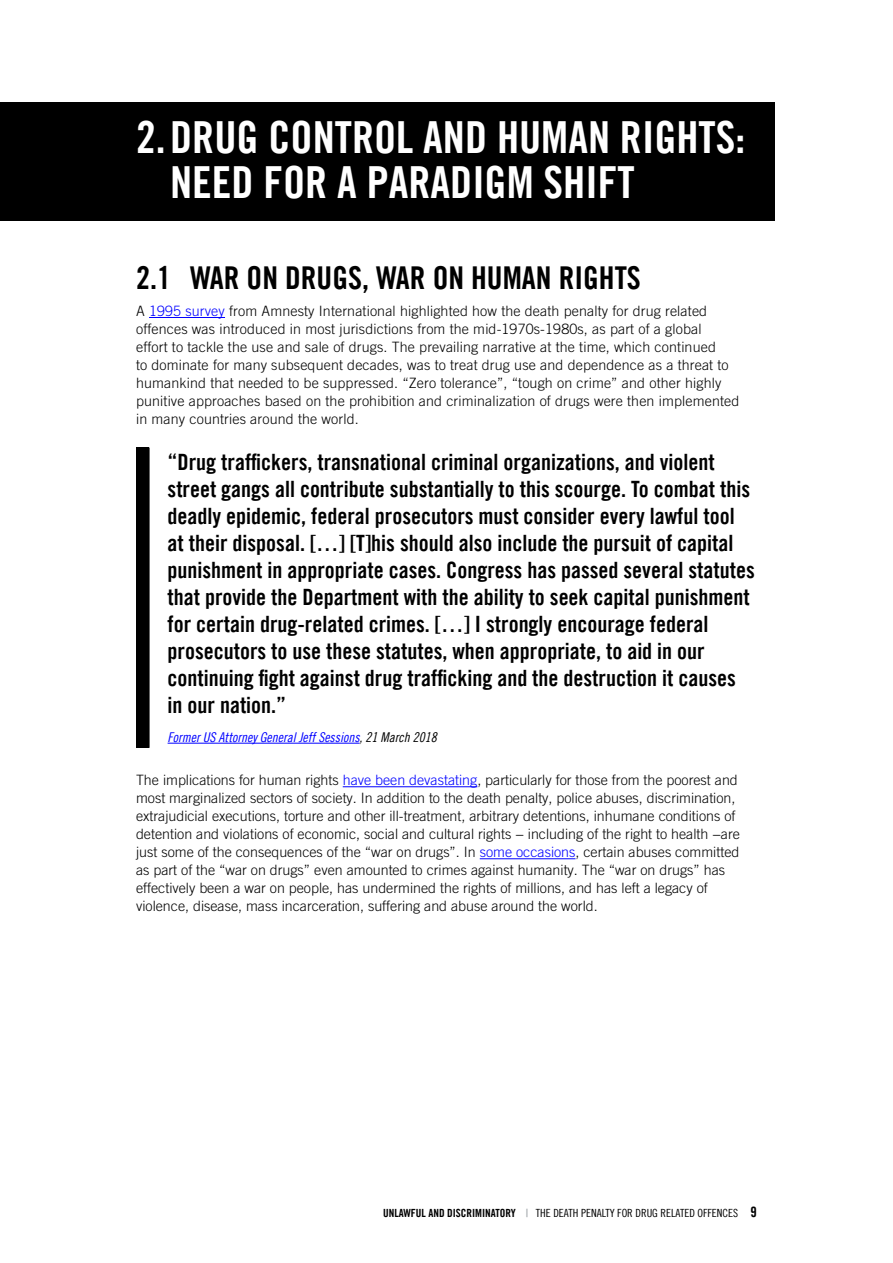
<style>
.page{position:relative;width:893px;height:1263px;background:#fff}
.page>*{position:absolute;margin:0;border:0;box-sizing:border-box;transform-origin:0 0}
.t1{font:44.25px/45px "Amnesty Trade Gothic Bd Cn 20";color:#fff}
.h2-3{font:31.5px "Amnesty Trade Gothic Bd Cn 20";color:#000}
.pullquote{font:22.5px/27px "Amnesty Trade Gothic Bd Cn 20";color:#000}
.body_text{font:300 14.25px/18px "Amnesty Trade Gothic";color:#000}
.pulquote_caption{font:13.5px "Amnesty Trade Gothic Cn 18 Obl";color:#00f}
.t2{font:11.25px "Amnesty Trade Gothic Cn 18";color:#000}
.s1{color:#00f}
.s2{color:#000}
.s3{font-family:"Amnesty Trade Gothic Bd Cn 20"}
.s4{font-family:"Amnesty Trade Gothic Bd Cn 20";color:#a9aeb1}
.s5{font-family:"Amnesty Trade Gothic Bd Cn 20";font-size:14.25px}
</style>
<div class="page">
<div style="left:0;top:102px;width:775px;height:119px;background:#000"></div>
<hr style="left:149px;top:317px;width:76px;height:1px;background:#00f">
<hr style="left:343px;top:786px;width:134px;height:1px;background:#00f">
<hr style="left:480px;top:858px;width:95px;height:1px;background:#00f">
<div style="left:136px;top:448px;width:13px;height:300px;background:#000"></div>
<hr style="left:148px;top:448px;width:2px;height:300px;background:#000">
<hr style="left:168px;top:743px;width:192px;height:1px;background:#00f">
<h1 class="t1" style="left:170px;top:114px;width:577px;text-indent:-34px">2.DRUG CONTROL AND HUMAN RIGHTS:<br>NEED FOR A PARADIGM SHIFT</h1>
<p class="h2-3" style="left:136px;top:259px;width:506px">2.1 WAR ON DRUGS, WAR ON HUMAN RIGHTS</p>
<p class="body_text" style="left:136px;top:302px;width:605px">A <span class="s1">1995 survey</span> from Amnesty International highlighted how the death penalty for drug related offences was introduced in most jurisdictions from the mid-1970s-1980s, as part of a global<br>effort to tackle the use and sale of drugs. The prevailing narrative at the time, which continued<br>to dominate for many subsequent decades, was to treat drug use and dependence as a threat to humankind that needed to be suppressed. “Zero tolerance”, “tough on crime” and other highly punitive approaches based on the prohibition and criminalization of drugs were then implemented in many countries around the world.</p>
<p class="pullquote" style="left:168px;top:448px;width:589px">“Drug traffickers, transnational criminal organizations, and violent street gangs all contribute substantially to this scourge. To combat this deadly epidemic, federal prosecutors must consider every lawful tool at their disposal. […] [T]his should also include the pursuit of capital punishment in appropriate cases. Congress has passed several statutes that provide the Department with the ability to seek capital punishment for certain drug-related crimes. […] I strongly encourage federal prosecutors to use these statutes, when appropriate, to aid in our continuing fight against drug trafficking and the destruction it causes in our nation.”</p>
<p class="pulquote_caption" style="left:168px;top:729px;width:271px">Former US Attorney General Jeff Sessions<span class="s2">, 21 March 2018</span></p>
<p class="body_text" style="left:136px;top:771px;width:605px">The implications for human rights <span class="s1">have been devastating</span>, particularly for those from the poorest and most marginalized sectors of society. In addition to the death penalty, police abuses, discrimination, extrajudicial executions, torture and other ill-treatment, arbitrary detentions, inhumane conditions of detention and violations of economic, social and cultural rights − including of the right to health −are just some of the consequences of the “war on drugs”. In <span class="s1">some occasions</span>, certain abuses committed as part of the “war on drugs” even amounted to crimes against humanity. The “war on drugs” has effectively been a war on people, has undermined the rights of millions, and has left a legacy of violence, disease, mass incarceration, suffering and abuse around the world.</p>
<p class="t2" style="left:383px;top:1206px;width:375px"><span class="s3">UNLAWFUL AND DISCRIMINATORY</span> <span class="s4">|</span> THE DEATH PENALTY FOR DRUG RELATED OFFENCES <span class="s5">9</span></p>
</div>
